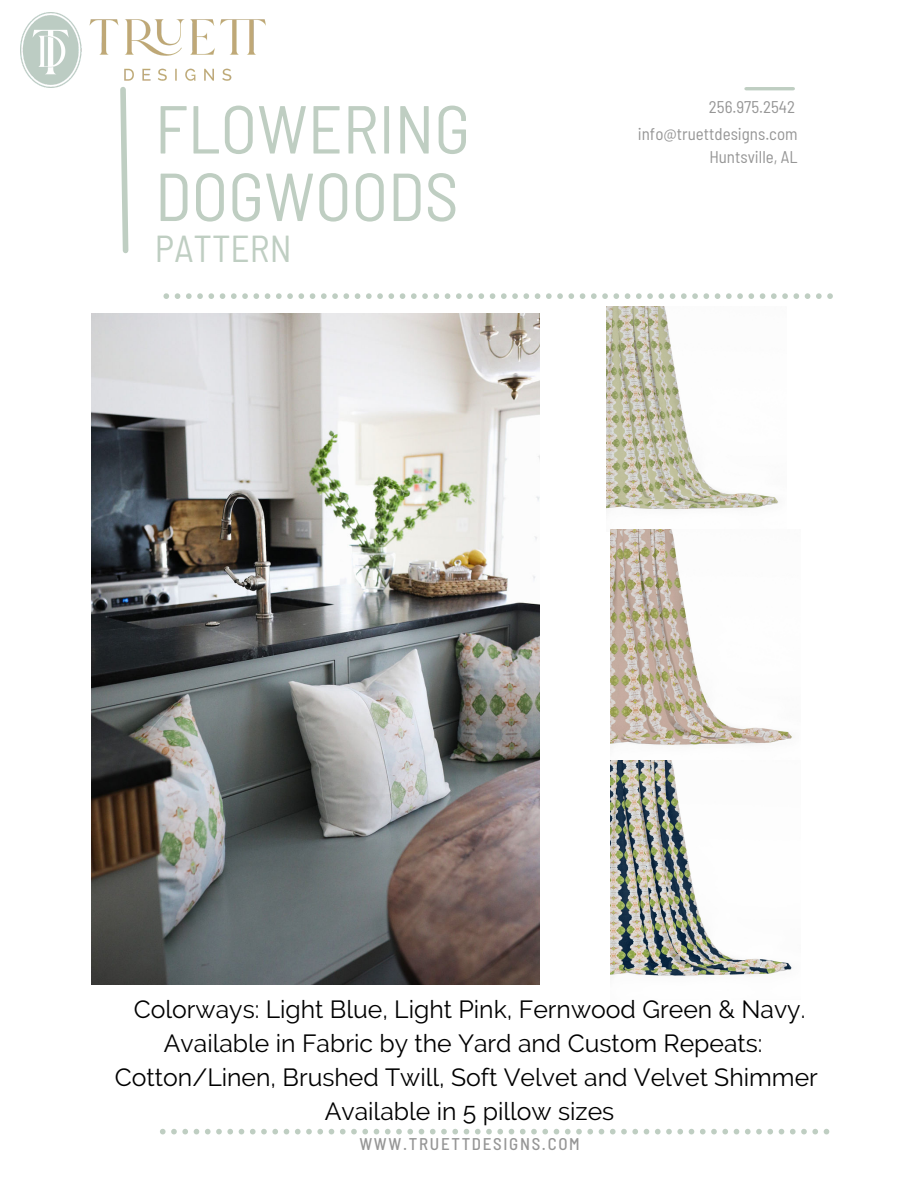
<style>
.page{position:relative;width:918px;height:1188px;background:#fff}
.page>*{position:absolute;margin:0;border:0;box-sizing:border-box;transform-origin:0 0}
.t1{font:semi-condensed 67.8px/67.5px "Barlow";color:#bfcec2}
.t2{font:semi-condensed 37.5px "Barlow";color:#bfcec2}
.t3{font:24.75px "Raleway";color:#000}
.t4{font:semi-condensed 16.95px "Barlow";color:#969696}
.t5{font:500 semi-condensed 16.95px "Barlow";letter-spacing:.1em;color:#969696}
</style>
<div class="page">
<svg style="left:120px;top:87px;width:9px;height:167px"></svg>
<hr style="left:746px;top:87px;width:47px;height:3px;background:#bfcec2">
<svg style="left:160px;top:1129px;width:669px;height:5px"></svg>
<svg style="left:163px;top:293px;width:670px;height:6px"></svg>
<img style="left:92px;top:313px;width:448px;height:672px">
<img style="left:606px;top:307px;width:173px;height:225px">
<img style="left:611px;top:530px;width:181px;height:231px">
<img style="left:20px;top:13px;width:245px;height:74px">
<img style="left:611px;top:761px;width:181px;height:215px">
<p class="t1" style="left:155px;top:93px;width:317px">FLOWERING<br>DOGWOODS</p>
<p class="t2" style="left:155px;top:224px;width:138px">PATTERN</p>
<p class="t4" style="left:709px;top:96px;width:88px">256.975.2542</p>
<p class="t4" style="left:638px;top:123px;width:161px">info@truettdesigns.com</p>
<p class="t4" style="left:709px;top:146px;width:90px">Huntsville, AL</p>
<p class="t3" style="left:134px;top:995px;width:673px">Colorways: Light Blue, Light Pink, Fernwood Green &amp; Navy.</p>
<p class="t3" style="left:164px;top:1029px;width:600px">Available in Fabric by the Yard and Custom Repeats:</p>
<p class="t3" style="left:115px;top:1063px;width:705px">Cotton/Linen, Brushed Twill, Soft Velvet and Velvet Shimmer</p>
<p class="t3" style="left:325px;top:1097px;width:291px">Available in 5 pillow sizes</p>
<p class="t5" style="left:359px;top:1133px;width:222px">WWW.TRUETTDESIGNS.COM</p>
</div>
